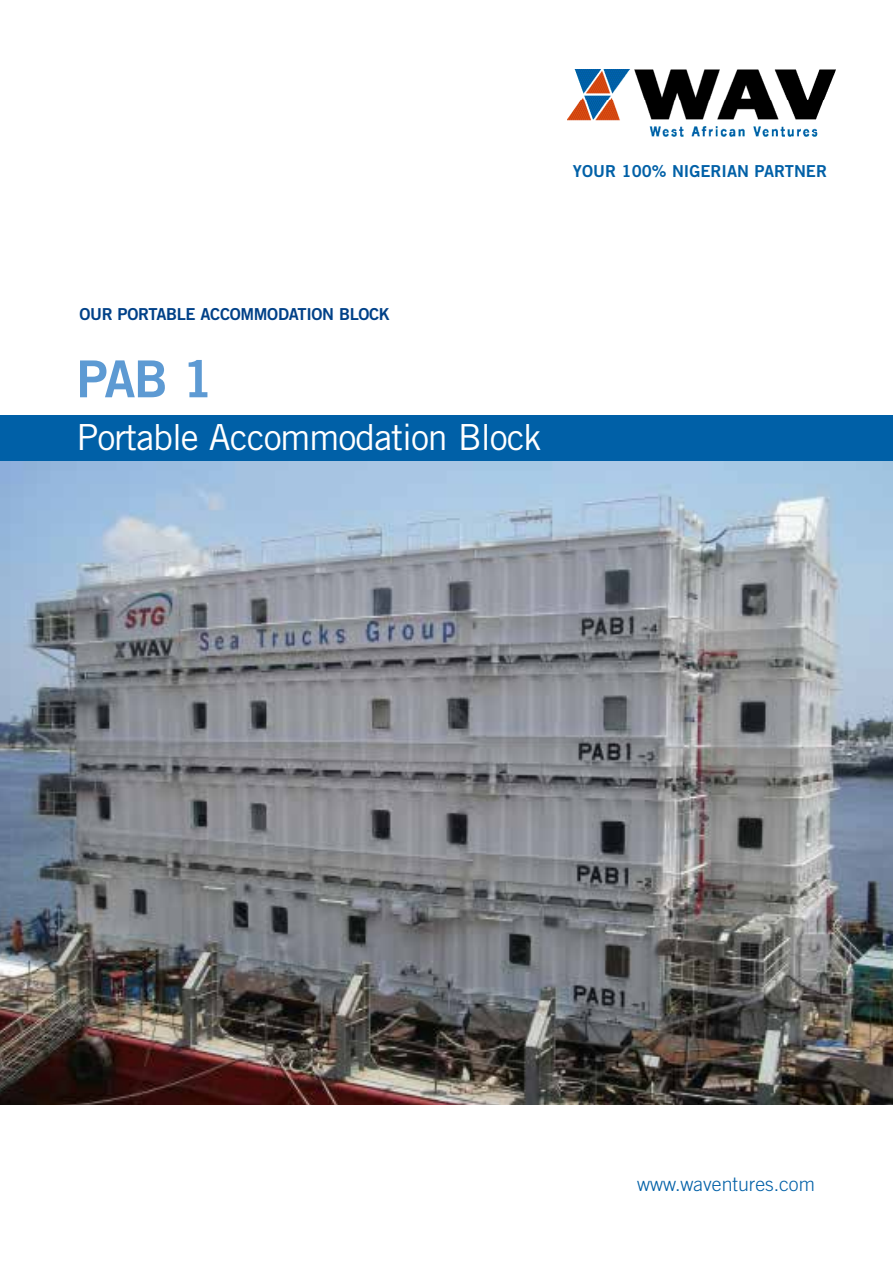
<style>
.page{position:relative;width:893px;height:1263px;background:#fff}
.page>*{position:absolute;margin:0;border:0;box-sizing:border-box;transform-origin:0 0}
.t1{font:51px "Trade Gothic LT Std Bd 2";color:#5d9ad3}
.t2{font:36px "Trade Gothic LT Std";letter-spacing:-.03em;color:#fff}
.t3{font:300 19.5px "Trade Gothic LT Std";color:#0060a7}
.t4{font:16.5px "Trade Gothic LT Std Bd 2";letter-spacing:-.02em;color:#004188}
.t5{font:16.5px "Trade Gothic LT Std Bd 2";color:#0060a7}
</style>
<div class="page">
<img style="left:0;top:461px;width:893px;height:644px">
<div style="left:0;top:415px;width:893px;height:46px;background:#0060a7"></div>
<img style="left:568px;top:69px;width:268px;height:67px">
<p class="t5" style="left:573px;top:161px;width:256px">YOUR 100% NIGERIAN PARTN ER</p>
<p class="t4" style="left:79px;top:303px;width:312px">OUR PORTABLE ACCOMMODATION BLOCK</p>
<h1 class="t1" style="left:77px;top:347px;width:138px">PA B 1</h1>
<h2 class="t2" style="left:77px;top:415px;width:467px">Portable Accommodation Block</h2>
<p class="t3" style="left:637px;top:1172px;width:179px">www.waventures.com</p>
</div>
